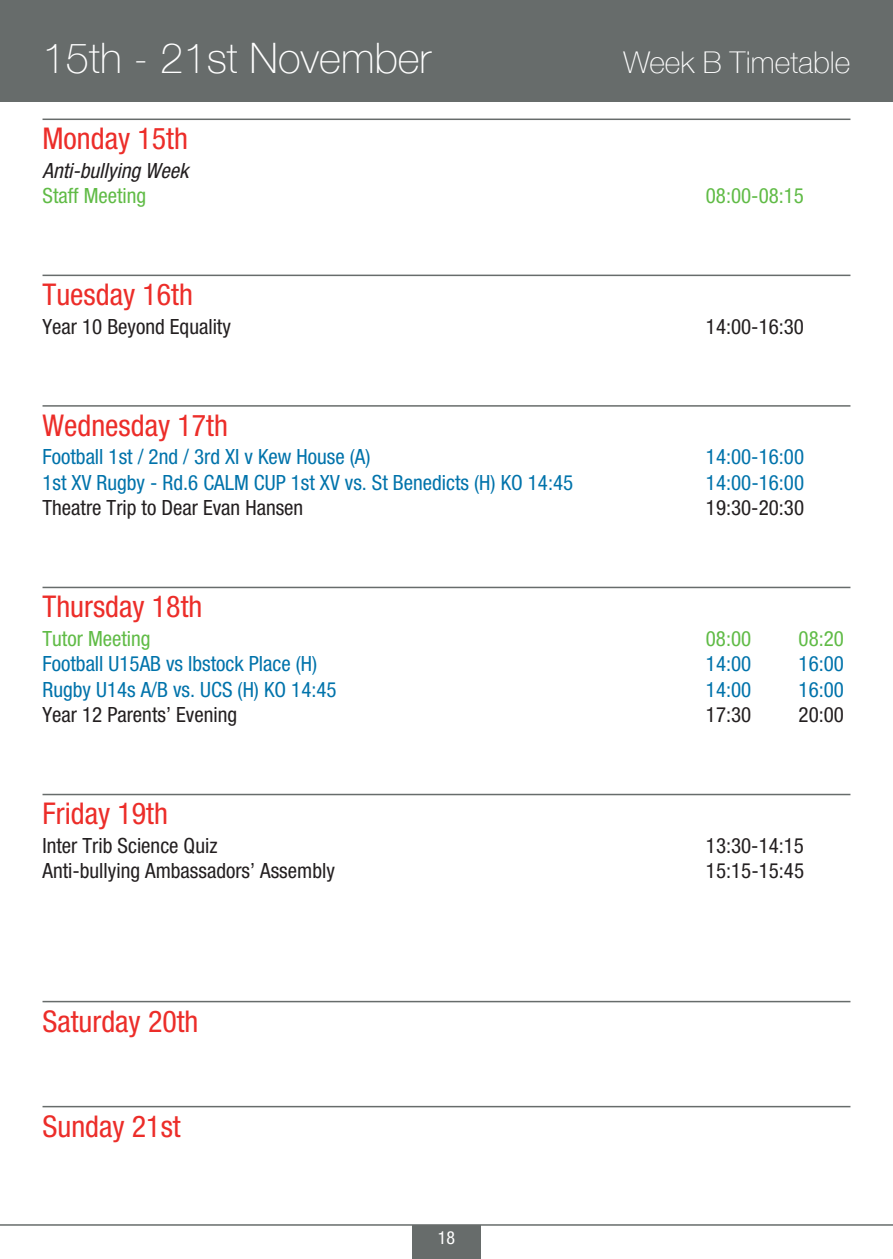
<style>
.page{position:relative;width:893px;height:1259px;background:#fff}
.page>*{position:absolute;margin:0;border:0;box-sizing:border-box;transform-origin:0 0}
.t1{font:100 42px "Helvetica Neue";color:#fff}
.t2{font:condensed 30px "Helvetica Neue";color:#ec2d29}
.t3{font:100 30px "Helvetica Neue";color:#fff}
.t4{font:condensed 21px "Helvetica Neue";color:#0073ab}
.t5{font:condensed 21px "Helvetica Neue";color:#231f20}
.t6{font:condensed 21px "Helvetica Neue";color:#60bb46}
.t7{font:italic condensed 21px "Helvetica Neue";color:#231f20}
.t8{font:condensed 18px "Helvetica Neue";color:#fff}
</style>
<div class="page">
<div style="left:412px;top:1225px;width:68px;height:34px;background:#676c6b"></div>
<div style="left:0;top:0;width:893px;height:102px;background:#676c6b"></div>
<hr style="left:43px;top:119px;width:807px;height:1px;background:#676c6b">
<hr style="left:43px;top:275px;width:807px;height:1px;background:#676c6b">
<hr style="left:43px;top:405px;width:807px;height:2px;background:#676c6b">
<hr style="left:43px;top:587px;width:807px;height:1px;background:#676c6b">
<hr style="left:43px;top:794px;width:807px;height:1px;background:#676c6b">
<hr style="left:43px;top:1001px;width:807px;height:1px;background:#676c6b">
<hr style="left:43px;top:1106px;width:807px;height:1px;background:#676c6b">
<hr style="left:0;top:1224px;width:893px;height:1px;background:#676c6b">
<h1 class="t1" style="left:43px;top:32px;width:390px">15th - 21st November</h1>
<h2 class="t3" style="left:623px;top:44px;width:229px">Week B Timetable</h2>
<h2 class="t2" style="left:43px;top:128px;width:147px">Monday 15th</h2>
<p class="t7" style="left:43px;top:163px;width:147px">Anti-bullying Week</p>
<p class="t6" style="left:43px;top:188px;width:105px">Staff Meeting</p>
<p class="t6" style="left:706px;top:188px;width:100px">08:00-08:15</p>
<h2 class="t2" style="left:43px;top:284px;width:152px">Tuesday 16th</h2>
<p class="t5" style="left:43px;top:319px;width:190px">Year 10 Beyond Equality</p>
<p class="t5" style="left:706px;top:319px;width:100px">14:00-16:30</p>
<h2 class="t2" style="left:43px;top:414px;width:187px">Wednesday 17th</h2>
<p class="t4" style="left:43px;top:449px;width:329px">Football 1st / 2nd / 3rd XI v Kew House (A)</p>
<p class="t4" style="left:706px;top:449px;width:100px">14:00-16:00</p>
<p class="t4" style="left:43px;top:475px;width:532px">1st XV Rugby - Rd.6 CALM CUP 1st XV vs. St Benedicts (H) KO 14:45</p>
<p class="t4" style="left:706px;top:475px;width:100px">14:00-16:00</p>
<p class="t5" style="left:43px;top:500px;width:262px">Theatre Trip to Dear Evan Hansen</p>
<p class="t5" style="left:706px;top:500px;width:100px">19:30-20:30</p>
<h2 class="t2" style="left:43px;top:596px;width:161px">Thursday 18th</h2>
<p class="t6" style="left:43px;top:631px;width:110px">Tutor Meeting</p>
<p class="t6" style="left:706px;top:631px;width:47px">08:00</p>
<p class="t6" style="left:799px;top:631px;width:47px">08:20</p>
<p class="t4" style="left:43px;top:656px;width:276px">Football U15AB vs Ibstock Place (H)</p>
<p class="t4" style="left:706px;top:656px;width:47px">14:00</p>
<p class="t4" style="left:799px;top:656px;width:47px">16:00</p>
<p class="t4" style="left:43px;top:682px;width:296px">Rugby U14s A/B vs. UCS (H) KO 14:45</p>
<p class="t4" style="left:706px;top:682px;width:47px">14:00</p>
<p class="t4" style="left:799px;top:682px;width:47px">16:00</p>
<p class="t5" style="left:43px;top:707px;width:196px">Year 12 Parents’ Evening</p>
<p class="t5" style="left:706px;top:707px;width:47px">17:30</p>
<p class="t5" style="left:799px;top:707px;width:47px">20:00</p>
<h2 class="t2" style="left:43px;top:803px;width:127px">Friday 19th</h2>
<p class="t5" style="left:43px;top:838px;width:176px">Inter Trib Science Quiz</p>
<p class="t5" style="left:706px;top:838px;width:100px">13:30-14:15</p>
<p class="t5" style="left:43px;top:863px;width:294px">Anti-bullying Ambassadors’ Assembly</p>
<p class="t5" style="left:706px;top:863px;width:100px">15:15-15:45</p>
<h2 class="t2" style="left:43px;top:1010px;width:157px">Saturday 20th</h2>
<h2 class="t2" style="left:43px;top:1115px;width:140px">Sunday 21st</h2>
<p class="t8" style="left:438px;top:1231px;width:19px">18</p>
</div>
